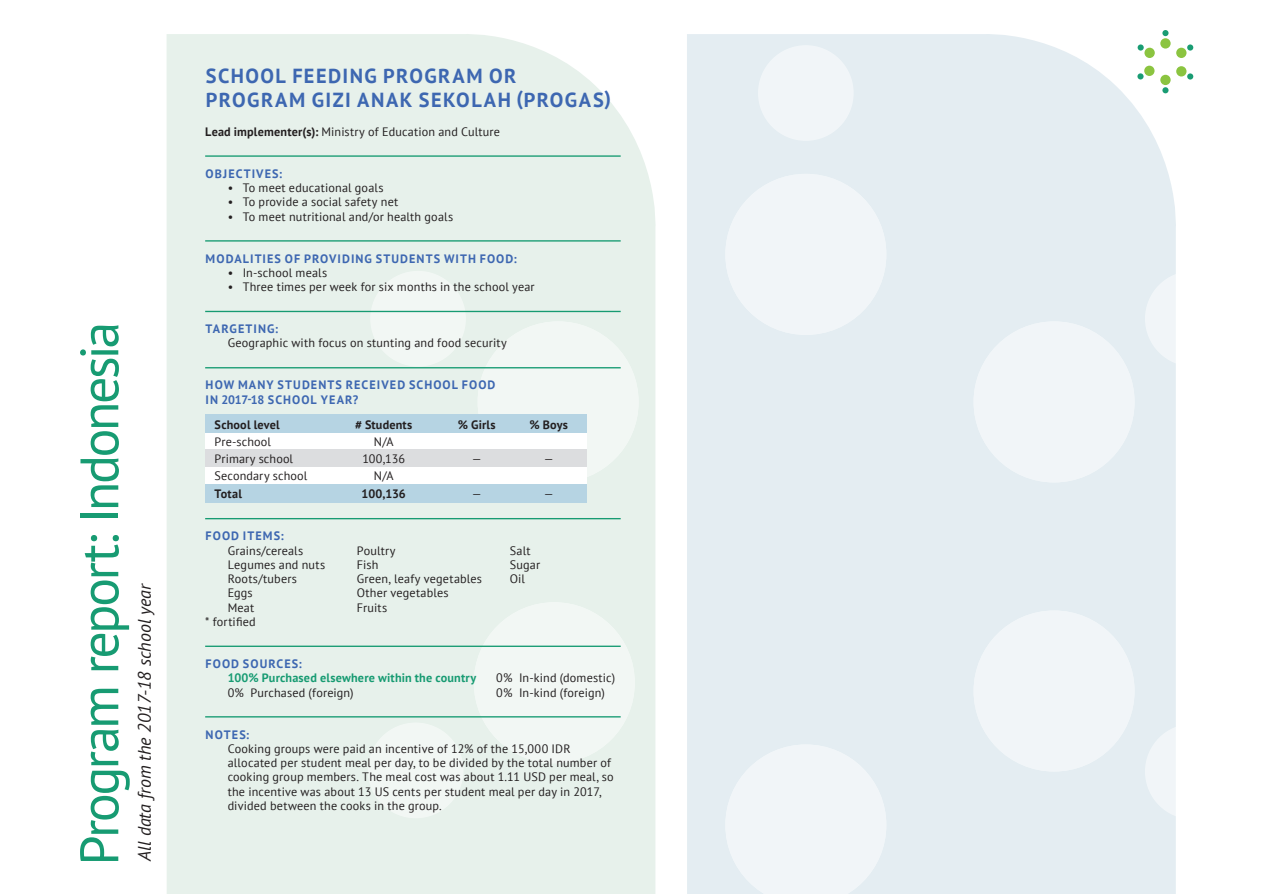
<style>
.page{position:relative;width:1263px;height:894px;background:#fff}
.page>*{position:absolute;margin:0;border:0;box-sizing:border-box;transform-origin:0 0}
.t1{font:54px "PT Sans";letter-spacing:-.05em;color:#179b72}
.t2{font:700 20.25px/24.3px "PT Sans";letter-spacing:.07em;color:#3d67b1}
.t3{font:italic 18px "PT Sans";color:#231f20}
.t4{font:12.15px/14.2px "PT Sans";letter-spacing:.015em;color:#231f20}
.t5{font:700 12.15px/14.2px "PT Sans";letter-spacing:.085em;color:#3d67b1}
.t6{font:700 12.15px "PT Sans";letter-spacing:.015em;color:#231f20}
.t7{font:700 12.15px "PT Sans";letter-spacing:.015em;color:#179b72}
.s1{font-weight:700}
</style>
<div class="page">
<div style="left:167px;top:34px;width:489px;height:859px;background:#e7f1eb"></div>
<div style="left:687px;top:31px;width:493px;height:862px;background:#e4edf2"></div>
<div style="left:477px;top:321px;width:161px;height:161px;background:#f2f7f4;border-radius:50%"></div>
<div style="left:725px;top:174px;width:161px;height:161px;background:#f1f5f8;border-radius:50%"></div>
<div style="left:973px;top:321px;width:161px;height:161px;background:#f1f5f8;border-radius:50%"></div>
<div style="left:973px;top:610px;width:161px;height:161px;background:#f1f5f8;border-radius:50%"></div>
<svg style="left:725px;top:744px;width:161px;height:149px"></svg>
<div style="left:474px;top:602px;width:161px;height:161px;background:#f2f7f4;border-radius:50%"></div>
<div style="left:1145px;top:271px;width:95px;height:95px;background:linear-gradient(to right,#f1f5f8,#fff);border-radius:50%"></div>
<div style="left:1145px;top:723px;width:95px;height:96px;background:linear-gradient(to right,#f1f5f8,#fff);border-radius:50%"></div>
<div style="left:368px;top:722px;width:95px;height:96px;background:#f2f7f4;border-radius:50%"></div>
<div style="left:370px;top:271px;width:96px;height:95px;background:#f2f7f4;border-radius:50%"></div>
<div style="left:758px;top:45px;width:95px;height:96px;background:#f1f5f8;border-radius:50%"></div>
<div style="left:1144px;top:48px;width:10px;height:10px;background:#8bc440;border-radius:50%"></div>
<div style="left:1160px;top:38px;width:10px;height:11px;background:#8bc440;border-radius:50%"></div>
<div style="left:1176px;top:48px;width:10px;height:10px;background:#8bc440;border-radius:50%"></div>
<div style="left:1176px;top:66px;width:10px;height:10px;background:#8bc440;border-radius:50%"></div>
<div style="left:1160px;top:75px;width:10px;height:10px;background:#8bc440;border-radius:50%"></div>
<div style="left:1144px;top:66px;width:10px;height:10px;background:#8bc440;border-radius:50%"></div>
<div style="left:1187px;top:44px;width:6px;height:7px;background:#199c73;border-radius:50%"></div>
<svg style="left:1187px;top:73px;width:6px;height:6px"></svg>
<svg style="left:1162px;top:87px;width:6px;height:6px"></svg>
<svg style="left:1137px;top:73px;width:6px;height:6px"></svg>
<div style="left:1137px;top:44px;width:6px;height:7px;background:#199c73;border-radius:50%"></div>
<svg style="left:1162px;top:30px;width:6px;height:6px"></svg>
<div style="left:205px;top:432px;width:382px;height:17px;background:#fff"></div>
<div style="left:205px;top:466px;width:382px;height:18px;background:#fff"></div>
<div style="left:205px;top:413px;width:382px;height:19px;background:#b6d4e3"></div>
<div style="left:205px;top:484px;width:382px;height:18px;background:#b6d4e3"></div>
<div style="left:205px;top:449px;width:382px;height:17px;background:#dcdddf"></div>
<hr style="left:205px;top:155px;width:415px;height:2px;background:#179b72">
<hr style="left:205px;top:240px;width:415px;height:1px;background:#179b72">
<hr style="left:205px;top:311px;width:415px;height:1px;background:#179b72">
<hr style="left:205px;top:367px;width:415px;height:1px;background:#179b72">
<hr style="left:205px;top:518px;width:415px;height:1px;background:#179b72">
<hr style="left:205px;top:645px;width:415px;height:1px;background:#179b72">
<hr style="left:205px;top:716px;width:415px;height:1px;background:#179b72">
<h1 class="t1" style="left:65px;top:865px;width:545px;rotate:-90deg">Program report: Indonesia</h1>
<h3 class="t3" style="left:133px;top:860px;width:279px;rotate:-90deg">All data from the 2017-18 school year</h3>
<h2 class="t2" style="left:206px;top:63px;width:407px">SCHOOL FEEDING PROGRAM OR<br>PROGRAM GIZI ANAK SEKOLAH (PROGAS)</h2>
<p class="t4" style="left:205px;top:124px;width:296px"><span class="s1">Lead implementer(s):</span> Ministry of Education and Culture</p>
<p class="t5" style="left:206px;top:166px;width:78px">OBJECTIVES:</p>
<p class="t4" style="left:228px;top:180px;width:157px">• To meet educational goals</p>
<p class="t4" style="left:228px;top:194px;width:172px">• To provide a social safety net</p>
<p class="t4" style="left:228px;top:209px;width:227px">• To meet nutritional and/or health goals</p>
<p class="t5" style="left:206px;top:251px;width:313px">MODALITIES OF PROVIDING STUDENTS WITH FOOD:</p>
<p class="t4" style="left:228px;top:265px;width:101px">• In-school meals</p>
<p class="t4" style="left:228px;top:279px;width:308px">• Three times per week for six months in the school year</p>
<p class="t5" style="left:206px;top:321px;width:74px">TARGETING:</p>
<p class="t4" style="left:228px;top:335px;width:281px">Geographic with focus on stunting and food security</p>
<p class="t5" style="left:206px;top:377px;width:291px">HOW MANY STUDENTS RECEIVED SCHOOL FOOD<br>IN 2017-18 SCHOOL YEAR?</p>
<p class="t6" style="left:215px;top:416px;width:67px">School level</p>
<p class="t6" style="left:355px;top:416px;width:59px"># Students</p>
<p class="t6" style="left:458px;top:416px;width:39px">% Girls</p>
<p class="t6" style="left:529px;top:416px;width:40px">% Boys</p>
<p class="t4" style="left:215px;top:434px;width:58px">Pre-school</p>
<p class="t4" style="left:374px;top:434px;width:21px">N/A</p>
<p class="t4" style="left:215px;top:451px;width:80px">Primary school</p>
<p class="t4" style="left:362px;top:451px;width:44px">100,136</p>
<p class="t4" style="left:472px;top:451px;width:11px">—</p>
<p class="t4" style="left:544px;top:451px;width:11px">—</p>
<p class="t4" style="left:215px;top:468px;width:94px">Secondary school</p>
<p class="t4" style="left:374px;top:468px;width:21px">N/A</p>
<p class="t6" style="left:215px;top:486px;width:29px">Total</p>
<p class="t6" style="left:361px;top:486px;width:46px">100,136</p>
<p class="t4" style="left:472px;top:486px;width:11px">—</p>
<p class="t4" style="left:544px;top:486px;width:11px">—</p>
<p class="t5" style="left:206px;top:528px;width:79px">FOOD ITEMS:</p>
<p class="t4" style="left:228px;top:542px;width:77px">Grains/cereals</p>
<p class="t4" style="left:357px;top:542px;width:40px">Poultry</p>
<p class="t4" style="left:510px;top:542px;width:22px">Salt</p>
<p class="t4" style="left:228px;top:557px;width:99px">Legumes and nuts</p>
<p class="t4" style="left:357px;top:557px;width:23px">Fish</p>
<p class="t4" style="left:510px;top:557px;width:32px">Sugar</p>
<p class="t4" style="left:228px;top:571px;width:71px">Roots/tubers</p>
<p class="t4" style="left:357px;top:571px;width:127px">Green, leafy vegetables</p>
<p class="t4" style="left:510px;top:571px;width:17px">Oil</p>
<p class="t4" style="left:228px;top:585px;width:27px">Eggs</p>
<p class="t4" style="left:357px;top:585px;width:93px">Other vegetables</p>
<p class="t4" style="left:228px;top:599px;width:28px">Meat</p>
<p class="t4" style="left:357px;top:599px;width:32px">Fruits</p>
<p class="t4" style="left:205px;top:614px;width:52px">* fortified</p>
<p class="t5" style="left:206px;top:656px;width:98px">FOOD SOURCES:</p>
<p class="t7" style="left:228px;top:669px;width:250px">100% Purchased elsewhere within the country</p>
<p class="t4" style="left:496px;top:670px;width:120px">0% In-kind (domestic)</p>
<p class="t4" style="left:228px;top:684px;width:127px">0% Purchased (foreign)</p>
<p class="t4" style="left:496px;top:684px;width:110px">0% In-kind (foreign)</p>
<p class="t5" style="left:206px;top:726px;width:45px">NOTES:</p>
<p class="t4" style="left:228px;top:740px;width:388px">Cooking groups were paid an incentive of 12% of the 15,000 IDR allocated per student meal per day, to be divided by the total number of cooking group members. The meal cost was about 1.11 USD per meal, so the incentive was about 13 US cents per student meal per day in 2017, divided between the cooks in the group.</p>
</div>
